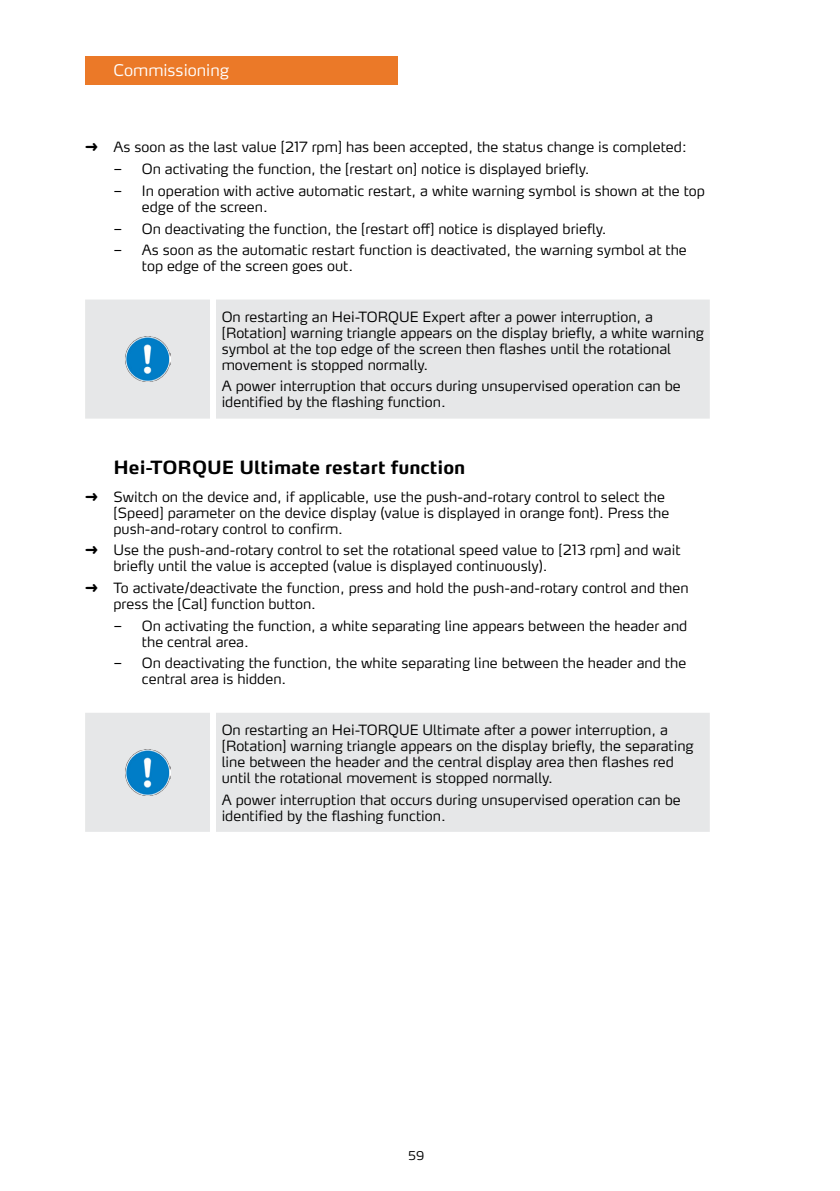
<style>
.page{position:relative;width:840px;height:1191px;background:#fff}
.page>*{position:absolute;margin:0;border:0;box-sizing:border-box;transform-origin:0 0}
.t1{font:700 18px "Max OT";color:#000}
.t2{font:300 16px "Max OT";color:#fff}
.t3{font:300 14px/16px "Max OT";color:#000}
.t4{font:300 12px "Max OT";color:#000}
.s1{font-family:"Arial Unicode MS";font-weight:400}
.s2{font-family:"Verdana";font-weight:400}
</style>
<div class="page">
<div style="left:85px;top:57px;width:312px;height:28px;background:#eb7928"></div>
<div style="left:85px;top:299px;width:624px;height:119px;background:#e6e7e8"></div>
<img style="left:125px;top:336px;width:45px;height:46px">
<div style="left:85px;top:713px;width:624px;height:119px;background:#e6e7e8"></div>
<img style="left:125px;top:749px;width:45px;height:46px">
<p class="t2" style="left:113px;top:60px;width:117px">Commissioning</p>
<p class="t3" style="left:85px;top:139px;width:603px"><span class="s1">➜</span> As soon as the last value [217 rpm] has been accepted, the status change is completed:</p>
<p class="t3" style="left:113px;top:161px;width:477px"><span class="s2">–</span> On activating the function, the [restart on] notice is displayed briefly.</p>
<p class="t3" style="left:142px;top:182px;width:564px;text-indent:-28px"><span class="s2">–</span> In operation with active automatic restart, a white warning symbol is shown at the top edge of the screen.</p>
<p class="t3" style="left:113px;top:220px;width:494px"><span class="s2">–</span> On deactivating the function, the [restart off] notice is displayed briefly.</p>
<p class="t3" style="left:142px;top:242px;width:546px;text-indent:-28px"><span class="s2">–</span> As soon as the automatic restart function is deactivated, the warning symbol at the top edge of the screen goes out.</p>
<p class="t3" style="left:221px;top:308px;width:483px">On restarting an Hei-TORQUE Expert after a power interruption, a [Rotation] warning triangle appears on the display briefly, a white warning symbol at the top edge of the screen then flashes until the rotational movement is stopped normally.</p>
<p class="t3" style="left:221px;top:378px;width:460px">A power interruption that occurs during unsupervised operation can be identified by the flashing function.</p>
<p class="t1" style="left:113px;top:456px;width:353px">Hei-TORQUE Ultimate restart function</p>
<p class="t3" style="left:113px;top:488px;width:557px;text-indent:-28px"><span class="s1">➜</span> Switch on the device and, if applicable, use the push-and-rotary control to select the [Speed] parameter on the device display (value is displayed in orange font). Press the push-and-rotary control to confirm.</p>
<p class="t3" style="left:113px;top:542px;width:568px;text-indent:-28px"><span class="s1">➜</span> Use the push-and-rotary control to set the rotational speed value to [213 rpm] and wait briefly until the value is accepted (value is displayed continuously).</p>
<p class="t3" style="left:113px;top:580px;width:576px;text-indent:-28px"><span class="s1">➜</span> To activate/deactivate the function, press and hold the push-and-rotary control and then press the [Cal] function button.</p>
<p class="t3" style="left:142px;top:617px;width:546px;text-indent:-28px"><span class="s2">–</span> On activating the function, a white separating line appears between the header and the central area.</p>
<p class="t3" style="left:142px;top:655px;width:545px;text-indent:-28px"><span class="s2">–</span> On deactivating the function, the white separating line between the header and the central area is hidden.</p>
<p class="t3" style="left:221px;top:721px;width:473px">On restarting an Hei-TORQUE Ultimate after a power interruption, a [Rotation] warning triangle appears on the display briefly, the separating line between the header and the central display area then flashes red until the rotational movement is stopped normally.</p>
<p class="t3" style="left:221px;top:791px;width:460px">A power interruption that occurs during unsupervised operation can be identified by the flashing function.</p>
<p class="t4" style="left:408px;top:1148px;width:17px">59</p>
</div>
